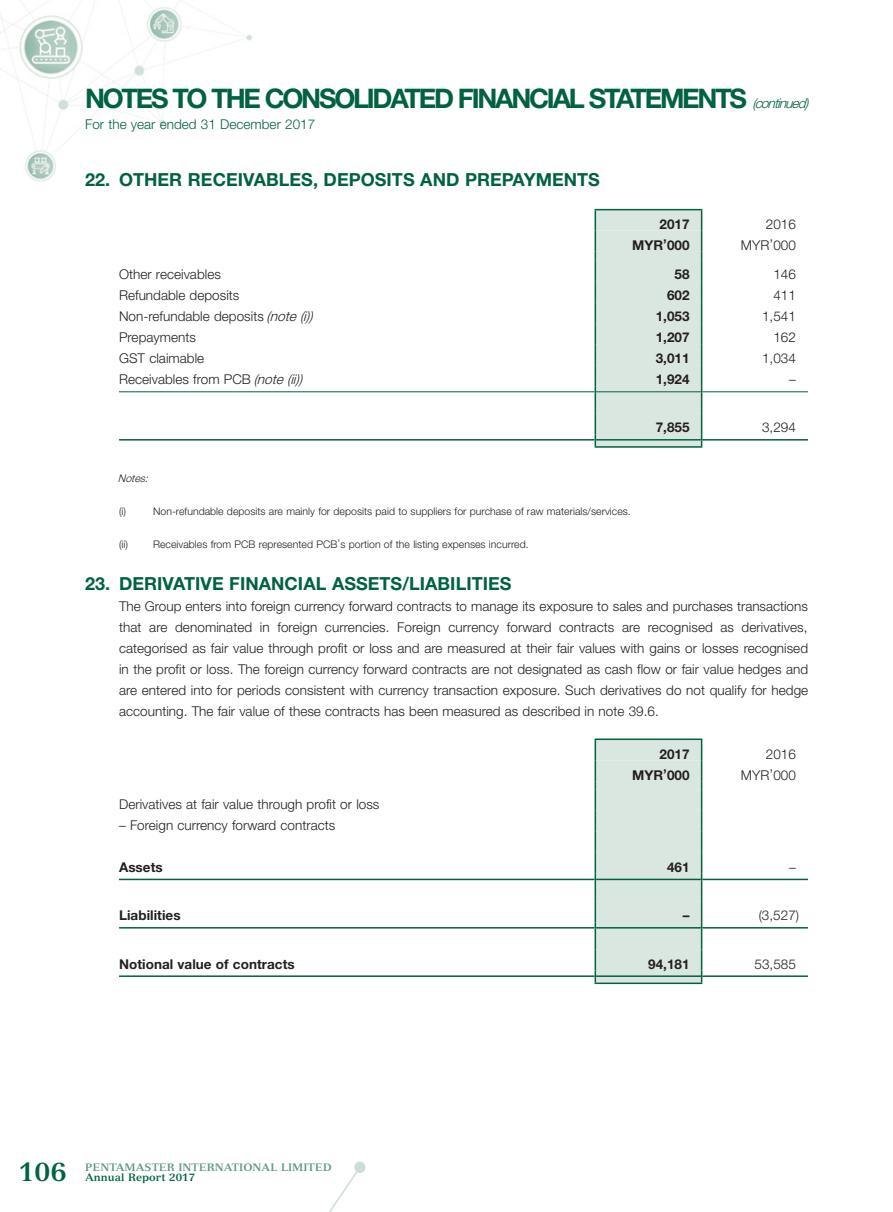
<style>
.page{position:relative;width:893px;height:1212px;background:#fff}
.page>*{position:absolute;margin:0;border:0;box-sizing:border-box;transform-origin:0 0}
.t1{font:700 27px "Helvetica Neue LT Std";letter-spacing:-.085em;color:#006143}
.t2{font:700 25.8px "Versailles LT Std";color:#006143}
.Heading_1{font:700 18px "Helvetica Neue LT Std";letter-spacing:.005em;color:#006143}
.Body_Text{font:300 13.5px/21px "Helvetica Neue LT Std";letter-spacing:.005em;color:#231f20;text-align:justify}
.Body_Text-2{font:700 13.5px "Helvetica Neue LT Std";letter-spacing:.005em;color:#231f20}
.t3{font:300 13.5px "Helvetica Neue LT Std";letter-spacing:.005em;color:#006143}
.Notes{font:300 10.5px "Helvetica Neue LT Std";letter-spacing:.005em;color:#231f20}
.t4{font:700 10.5px "Versailles LT Std";letter-spacing:.005em;color:#5a9780}
.t5{font:700 10.5px "Versailles LT Std";letter-spacing:.005em;color:#006143}
.Notes-2{font:italic 300 10.5px "Helvetica Neue LT Std";color:#231f20}
.s1{font-weight:300;font-style:italic;font-size:13.5px}
.s2{font-style:italic}
</style>
<div class="page">
<img style="left:0;top:0;width:252px;height:182px">
<svg style="left:354px;top:1161px;width:12px;height:12px"></svg>
<svg style="left:329px;top:1165px;width:33px;height:47px"></svg>
<hr style="left:595px;top:209px;width:107px;height:1px;background:#006143">
<div style="left:595px;top:210px;width:107px;height:236px;background:#dae6e0"></div>
<hr style="left:595px;top:446px;width:107px;height:2px;background:#006143">
<hr style="left:119px;top:391px;width:476px;height:1px;background:#006143">
<hr style="left:596px;top:391px;width:105px;height:1px;background:#006143">
<hr style="left:702px;top:391px;width:106px;height:1px;background:#006143">
<hr style="left:119px;top:439px;width:476px;height:1px;background:#006143">
<hr style="left:596px;top:439px;width:105px;height:1px;background:#006143">
<hr style="left:702px;top:439px;width:106px;height:1px;background:#006143">
<hr style="left:595px;top:738px;width:107px;height:2px;background:#006143">
<div style="left:595px;top:740px;width:107px;height:242px;background:#dae6e0"></div>
<hr style="left:595px;top:982px;width:107px;height:2px;background:#006143">
<hr style="left:119px;top:879px;width:476px;height:1px;background:#006143">
<hr style="left:596px;top:879px;width:105px;height:1px;background:#006143">
<hr style="left:702px;top:879px;width:106px;height:1px;background:#006143">
<hr style="left:119px;top:927px;width:476px;height:1px;background:#006143">
<hr style="left:596px;top:927px;width:105px;height:1px;background:#006143">
<hr style="left:702px;top:927px;width:106px;height:1px;background:#006143">
<hr style="left:119px;top:975px;width:476px;height:2px;background:#006143">
<hr style="left:596px;top:975px;width:105px;height:2px;background:#006143">
<hr style="left:702px;top:975px;width:106px;height:2px;background:#006143">
<h1 class="t1" style="left:85px;top:81px;width:729px">NOTES TO THE CONSOLIDATED FINANCIAL STATEMENTS <span class="s1">(continued)</span></h1>
<p class="t3" style="left:85px;top:116px;width:232px">For the year ended 31 December 2017</p>
<p class="Heading_1" style="left:85px;top:169px;width:516px">22. OTHER RECEIVABLES, DEPOSITS AND PREPAYMENTS</p>
<p class="Body_Text-2" style="left:659px;top:216px;width:32px">2017</p>
<p class="Body_Text" style="left:766px;top:213px;width:32px">2016</p>
<p class="Body_Text-2" style="left:632px;top:237px;width:59px">MYR’000</p>
<p class="Body_Text" style="left:741px;top:234px;width:57px">MYR’000</p>
<p class="Body_Text" style="left:119px;top:264px;width:103px">Other receivables</p>
<p class="Body_Text-2" style="left:675px;top:266px;width:17px">58</p>
<p class="Body_Text" style="left:773px;top:264px;width:24px">146</p>
<p class="Body_Text" style="left:119px;top:285px;width:122px">Refundable deposits</p>
<p class="Body_Text-2" style="left:667px;top:287px;width:24px">602</p>
<p class="Body_Text" style="left:773px;top:285px;width:24px">411</p>
<p class="Body_Text" style="left:119px;top:306px;width:199px">Non-refundable deposits <span class="s2">(note(i))</span></p>
<p class="Body_Text-2" style="left:656px;top:308px;width:35px">1,053</p>
<p class="Body_Text" style="left:762px;top:306px;width:35px">1,541</p>
<p class="Body_Text" style="left:119px;top:327px;width:78px">Prepayments</p>
<p class="Body_Text-2" style="left:656px;top:329px;width:35px">1,207</p>
<p class="Body_Text" style="left:773px;top:327px;width:24px">162</p>
<p class="Body_Text" style="left:119px;top:348px;width:87px">GST claimable</p>
<p class="Body_Text-2" style="left:656px;top:350px;width:35px">3,011</p>
<p class="Body_Text" style="left:762px;top:348px;width:35px">1,034</p>
<p class="Body_Text" style="left:119px;top:369px;width:189px">Receivables from PCB <span class="s2">(note(ii))</span></p>
<p class="Body_Text-2" style="left:656px;top:371px;width:35px">1,924</p>
<p class="Body_Text" style="left:789px;top:369px;width:8px">–</p>
<p class="Body_Text-2" style="left:656px;top:419px;width:35px">7,855</p>
<p class="Body_Text" style="left:762px;top:417px;width:35px">3,294</p>
<p class="Notes-2" style="left:118px;top:472px;width:35px">Notes:</p>
<p class="Notes" style="left:119px;top:505px;width:9px">(i)</p>
<p class="Notes" style="left:153px;top:505px;width:479px">Non-refundable deposits are mainly for deposits paid to suppliers for purchase of raw materials/services.</p>
<p class="Notes" style="left:119px;top:538px;width:411px">(ii) Receivables from PCB represented PCB’s portion of the listing expenses incurred.</p>
<p class="Heading_1" style="left:85px;top:572px;width:428px">23. DERIVATIVE FINANCIAL ASSETS/LIABILITIES</p>
<p class="Body_Text" style="left:119px;top:595px;width:691px">The Group enters into foreign currency forward contracts to manage its exposure to sales and purchases transactions that are denominated in foreign currencies. Foreign currency forward contracts are recognised as derivatives, categorised as fair value through profit or loss and are measured at their fair values with gains or losses recognised in the profit or loss. The foreign currency forward contracts are not designated as cash flow or fair value hedges and are entered into for periods consistent with currency transaction exposure. Such derivatives do not qualify for hedge accounting. The fair value of these contracts has been measured as described in note 39.6.</p>
<p class="Body_Text-2" style="left:659px;top:745px;width:32px">2017</p>
<p class="Body_Text" style="left:766px;top:743px;width:32px">2016</p>
<p class="Body_Text-2" style="left:632px;top:766px;width:59px">MYR’000</p>
<p class="Body_Text" style="left:741px;top:764px;width:57px">MYR’000</p>
<p class="Body_Text" style="left:119px;top:793px;width:262px">Derivatives at fair value through profit or loss</p>
<p class="Body_Text" style="left:119px;top:814px;width:218px">– Foreign currency forward contracts</p>
<p class="Body_Text-2" style="left:119px;top:859px;width:45px">Assets</p>
<p class="Body_Text-2" style="left:667px;top:859px;width:24px">461</p>
<p class="Body_Text" style="left:789px;top:856px;width:8px">–</p>
<p class="Body_Text-2" style="left:119px;top:907px;width:63px">Liabilities</p>
<p class="Body_Text-2" style="left:683px;top:907px;width:8px">–</p>
<p class="Body_Text" style="left:759px;top:905px;width:42px">(3,527)</p>
<p class="Body_Text-2" style="left:119px;top:956px;width:177px">Notional value of contracts</p>
<p class="Body_Text-2" style="left:648px;top:956px;width:43px">94,181</p>
<p class="Body_Text" style="left:754px;top:953px;width:43px">53,585</p>
<h2 class="t2" style="left:18px;top:1156px;width:50px">106</h2>
<p class="t5" style="left:85px;top:1171px;width:112px">Annual Report 2017</p>
<p class="t4" style="left:85px;top:1160px;width:248px">PENTAMASTER INTERNATIONAL LIMITED</p>
</div>
